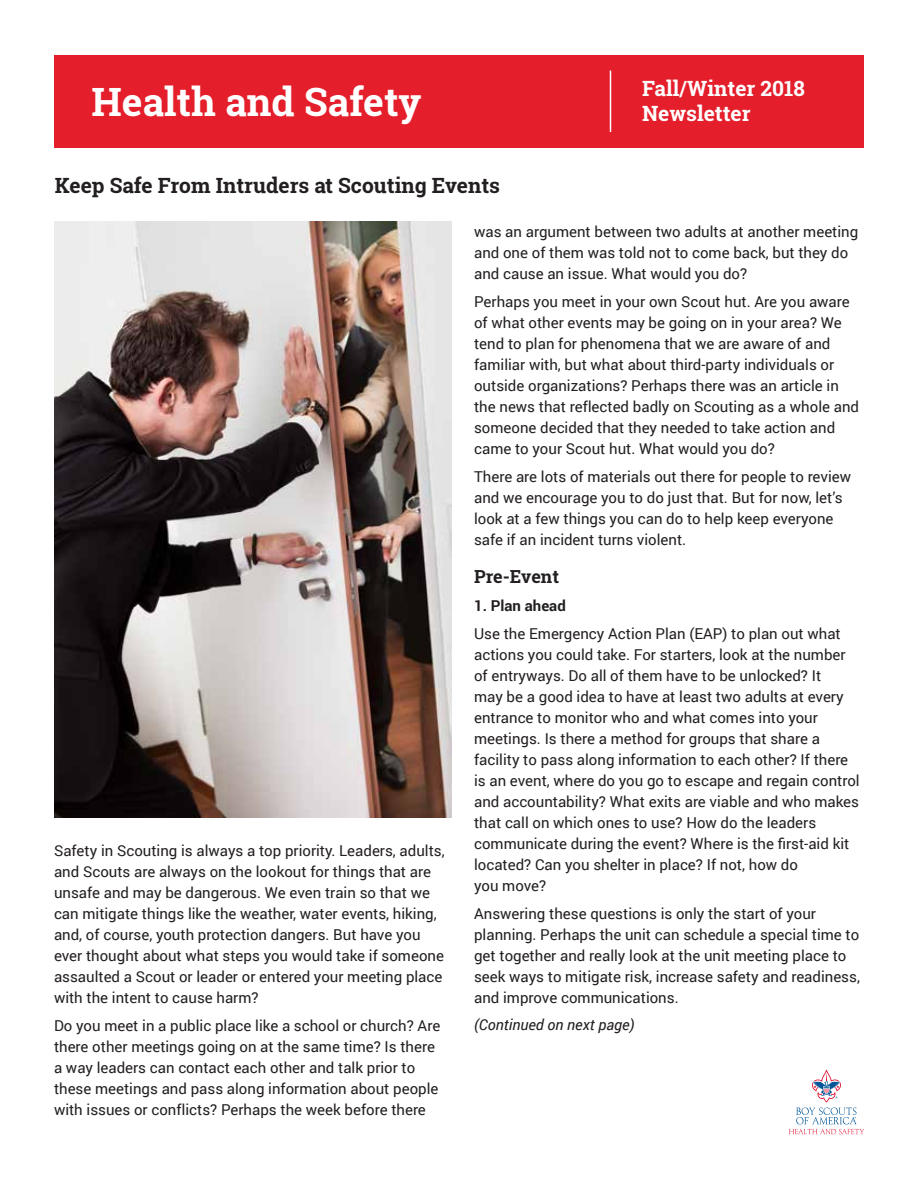
<style>
.page{position:relative;width:918px;height:1188px;background:#fff}
.page>*{position:absolute;margin:0;border:0;box-sizing:border-box;transform-origin:0 0}
.t1{font:700 39px "Roboto Slab";color:#fff}
.t2{font:700 21px "Roboto Slab";color:#231f20}
.t3{font:700 21px/25.2px "Roboto Slab";color:#fff}
.t4{font:700 18px "Roboto Slab";letter-spacing:-.005em;color:#231f20}
.t5{font:15px/21px "Roboto";color:#231f20}
.t6{font:italic 15px "Roboto";color:#231f20}
.t7{font:700 15px "Roboto";color:#231f20}
</style>
<div class="page">
<div style="left:54px;top:55px;width:810px;height:93px;background:#e41e2a"></div>
<hr style="left:610px;top:70px;width:1px;height:62px;background:#fff">
<svg style="left:789px;top:1069px;width:75px;height:65px"></svg>
<img style="left:54px;top:221px;width:397px;height:596px">
<h1 class="t1" style="left:92px;top:75px;width:332px">Health and Safety</h1>
<h2 class="t3" style="left:642px;top:75px;width:164px">Fall/Winter 2018<br>Newsletter</h2>
<h2 class="t2" style="left:55px;top:171px;width:447px">Keep Safe From Intruders at Scouting Events</h2>
<p class="t5" style="left:54px;top:840px;width:392px">Safety in Scouting is always a top priority. Leaders, adults, and Scouts are always on the lookout for things that are unsafe and may be dangerous. We even train so that we can mitigate things like the weather, water events, hiking, and, of course, youth protection dangers. But have you ever thought about what steps you would take if someone assaulted a Scout or leader or entered your meeting place with the intent to cause harm?</p>
<p class="t5" style="left:54px;top:1014px;width:388px">Do you meet in a public place like a school or church? Are there other meetings going on at the same time? Is there a way leaders can contact each other and talk prior to these meetings and pass along information about people with issues or conflicts? Perhaps the week before there</p>
<p class="t5" style="left:474px;top:221px;width:386px">was an argument between two adults at another meeting and one of them was told not to come back, but they do and cause an issue. What would you do?</p>
<p class="t5" style="left:474px;top:290px;width:386px">Perhaps you meet in your own Scout hut. Are you aware of what other events may be going on in your area? We tend to plan for phenomena that we are aware of and familiar with, but what about third-party individuals or outside organizations? Perhaps there was an article in the news that reflected badly on Scouting as a whole and someone decided that they needed to take action and came to your Scout hut. What would you do?</p>
<p class="t5" style="left:474px;top:465px;width:378px">There are lots of materials out there for people to review and we encourage you to do just that. But for now, let’s look at a few things you can do to help keep everyone safe if an incident turns violent.</p>
<p class="t4" style="left:474px;top:564px;width:86px">Pre-Event</p>
<p class="t7" style="left:474px;top:595px;width:93px">1. Plan ahead</p>
<p class="t5" style="left:474px;top:622px;width:387px">Use the Emergency Action Plan (EAP) to plan out what actions you could take. For starters, look at the number of entryways. Do all of them have to be unlocked? It<br>may be a good idea to have at least two adults at every entrance to monitor who and what comes into your meetings. Is there a method for groups that share a facility to pass along information to each other? If there is an event, where do you go to escape and regain control and accountability? What exits are viable and who makes that call on which ones to use? How do the leaders communicate during the event? Where is the first-aid kit located? Can you shelter in place? If not, how do<br>you move?</p>
<p class="t5" style="left:474px;top:902px;width:387px">Answering these questions is only the start of your planning. Perhaps the unit can schedule a special time to get together and really look at the unit meeting place to seek ways to mitigate risk, increase safety and readiness, and improve communications.</p>
<p class="t6" style="left:474px;top:1014px;width:162px">(Continued on next page)</p>
</div>
